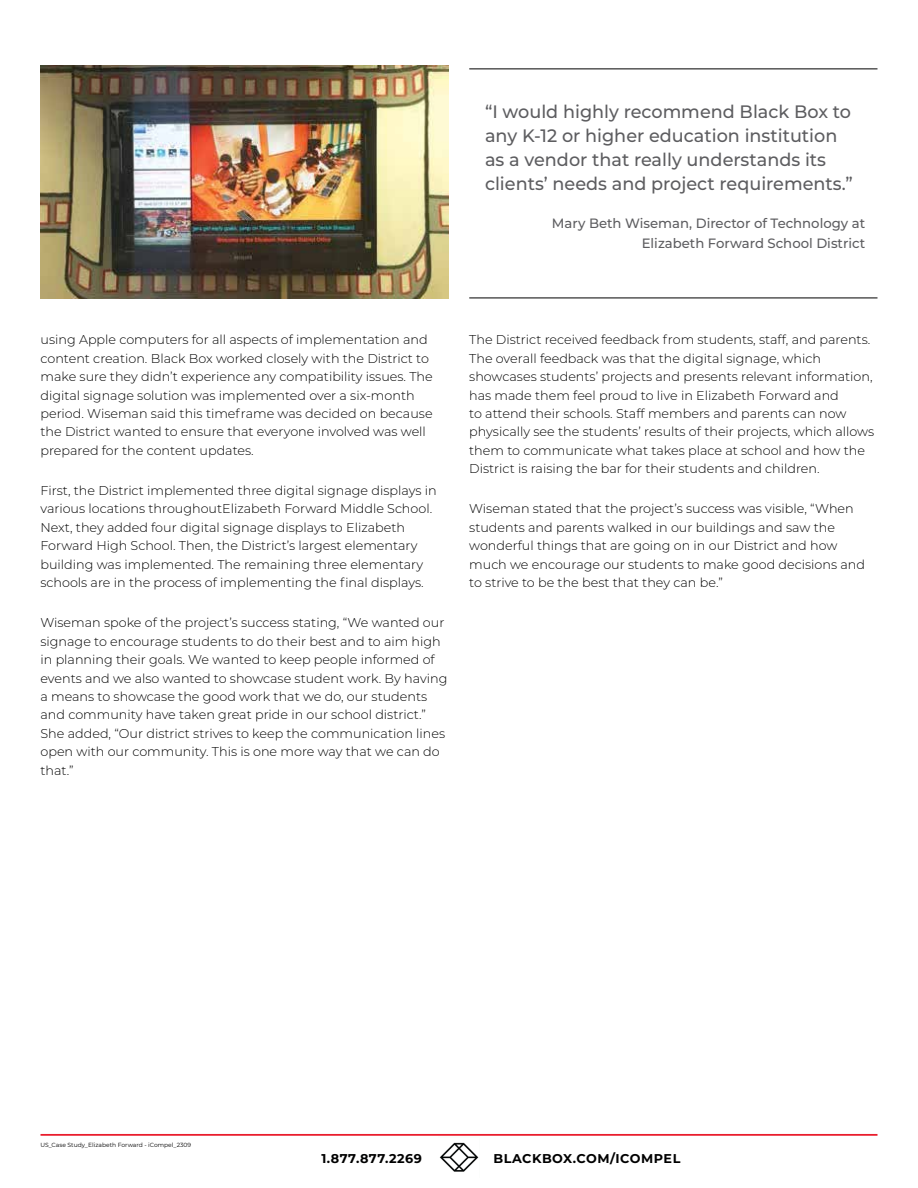
<style>
.page{position:relative;width:918px;height:1188px;background:#fff}
.page>*{position:absolute;margin:0;border:0;box-sizing:border-box;transform-origin:0 0}
.t1{font:500 18px/24px "Montserrat";color:#5d5d60}
.t2{font:500 13.5px/20px "Montserrat";color:#5d5d60;text-align:right}
.t3{font:300 12.75px/18.5px "Montserrat";color:#000}
.t4{font:700 12.75px "Montserrat";letter-spacing:.04em;color:#000}
.t5{font:700 12.75px "Montserrat";letter-spacing:.04em;color:#000101}
.t6{font:6px "Montserrat";color:#000}
</style>
<div class="page">
<hr style="left:40px;top:1134px;width:838px;height:2px;background:#e91d2d">
<img style="left:439px;top:1142px;width:40px;height:30px">
<img style="left:40px;top:66px;width:409px;height:232px">
<hr style="left:469px;top:69px;width:409px;height:1px;background:#000">
<hr style="left:469px;top:298px;width:409px;height:1px;background:#000">
<h1 class="t1" style="left:485px;top:99px;width:369px">“I would highly recommend Black Box to any K-12 or higher education institution as a vendor that really understands its clients’ needs and project requirements.”</h1>
<p class="t2" style="left:552px;top:213px;width:315px">Mary Beth Wiseman, Director of Technology at<br>Elizabeth Forward School District</p>
<p class="t3" style="left:40px;top:330px;width:394px">using Apple computers for all aspects of implementation and content creation. Black Box worked closely with the District to make sure they didn’t experience any compatibility issues. The digital signage solution was implemented over a six-month period. Wiseman said this timeframe was decided on because the District wanted to ensure that everyone involved was well prepared for the content updates.</p>
<p class="t3" style="left:40px;top:481px;width:398px">First, the District implemented three digital signage displays in various locations throughoutElizabeth Forward Middle School.<br>Next, they added four digital signage displays to Elizabeth Forward High School. Then, the District’s largest elementary building was implemented. The remaining three elementary schools are in the process of implementing the final displays.</p>
<p class="t3" style="left:40px;top:613px;width:408px">Wiseman spoke of the project’s success stating, “We wanted our signage to encourage students to do their best and to aim high in planning their goals. We wanted to keep people informed of events and we also wanted to showcase student work. By having a means to showcase the good work that we do, our students and community have taken great pride in our school district.” She added, “Our district strives to keep the communication lines open with our community. This is one more way that we can do that.”</p>
<p class="t3" style="left:469px;top:330px;width:407px">The District received feedback from students, staff, and parents.<br>The overall feedback was that the digital signage, which showcases students’ projects and presents relevant information, has made them feel proud to live in Elizabeth Forward and<br>to attend their schools. Staff members and parents can now physically see the students’ results of their projects, which allows them to communicate what takes place at school and how the District is raising the bar for their students and children.</p>
<p class="t3" style="left:469px;top:499px;width:397px">Wiseman stated that the project’s success was visible, “When students and parents walked in our buildings and saw the wonderful things that are going on in our District and how much we encourage our students to make good decisions and to strive to be the best that they can be.”</p>
<p class="t6" style="left:40px;top:1141px;width:152px">US_Case Study_Elizabeth Forward - iCompel_2309</p>
<p class="t5" style="left:321px;top:1149px;width:102px">1.877.877.2269</p>
<p class="t4" style="left:494px;top:1149px;width:188px">BLACKBOX.COM/ICOMPEL</p>
</div>
